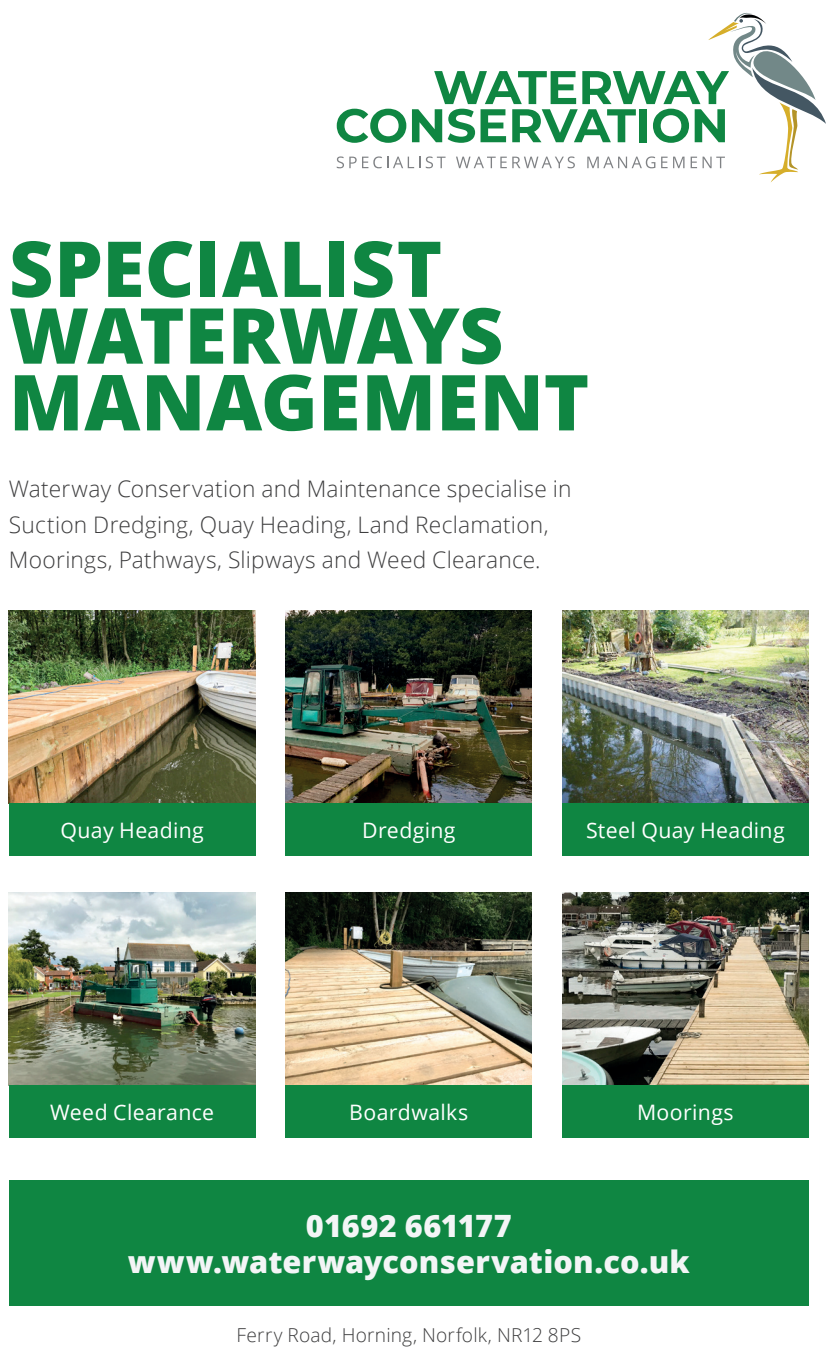
<style>
.page{position:relative;width:831px;height:1351px;background:#fff}
.page>*{position:absolute;margin:0;border:0;box-sizing:border-box;transform-origin:0 0}
.t1{font:800 77.25px/66.8px "Open Sans";color:#0f8642}
.t2{font:800 30.75px/36.2px "Open Sans";letter-spacing:.005em;color:#f3f5f6;text-align:center}
.t3{font:300 22.75px/35.5px "Open Sans";letter-spacing:.01em;color:#3e3e3f}
.t4{font:21.25px "Open Sans";letter-spacing:.015em;color:#fff}
.t5{font:300 19.25px "Open Sans";letter-spacing:.01em;color:#3e3e3f}
</style>
<div class="page">
<svg style="left:337px;top:13px;width:489px;height:169px"></svg>
<div style="left:9px;top:1180px;width:799px;height:125px;background:#0f8642"></div>
<img style="left:562px;top:892px;width:246px;height:193px">
<img style="left:562px;top:610px;width:246px;height:193px">
<img style="left:9px;top:610px;width:246px;height:193px">
<img style="left:9px;top:892px;width:246px;height:193px">
<img style="left:285px;top:610px;width:247px;height:193px">
<img style="left:285px;top:892px;width:247px;height:193px">
<div style="left:562px;top:803px;width:246px;height:53px;background:#0f8642"></div>
<div style="left:562px;top:1085px;width:246px;height:52px;background:#0f8642"></div>
<div style="left:9px;top:803px;width:246px;height:53px;background:#0f8642"></div>
<div style="left:9px;top:1085px;width:246px;height:52px;background:#0f8642"></div>
<div style="left:285px;top:803px;width:247px;height:53px;background:#0f8642"></div>
<div style="left:285px;top:1085px;width:247px;height:52px;background:#0f8642"></div>
<h1 class="t1" style="left:9px;top:231px;width:582px">SPECIALIST<br>WATERWAYS<br>MANAGEMENT</h1>
<p class="t3" style="left:9px;top:470px;width:564px">Waterway Conservation and Maintenance specialise in<br>Suction Dredging, Quay Heading, Land Reclamation,<br>Moorings, Pathways, Slipways and Weed Clearance.</p>
<p class="t4" style="left:60px;top:815px;width:145px">Quay Heading</p>
<p class="t4" style="left:362px;top:815px;width:95px">Dredging</p>
<p class="t4" style="left:586px;top:815px;width:200px">Steel Quay Heading</p>
<p class="t4" style="left:50px;top:1097px;width:165px">Weed Clearance</p>
<p class="t4" style="left:349px;top:1097px;width:121px">Boardwalks</p>
<p class="t4" style="left:637px;top:1097px;width:98px">Moorings</p>
<h2 class="t2" style="left:128px;top:1205px;width:563px">01692 661177 www.waterwayconservation.co.uk</h2>
<p class="t5" style="left:236px;top:1321px;width:346px">Ferry Road, Horning, Norfolk, NR12 8PS</p>
</div>
